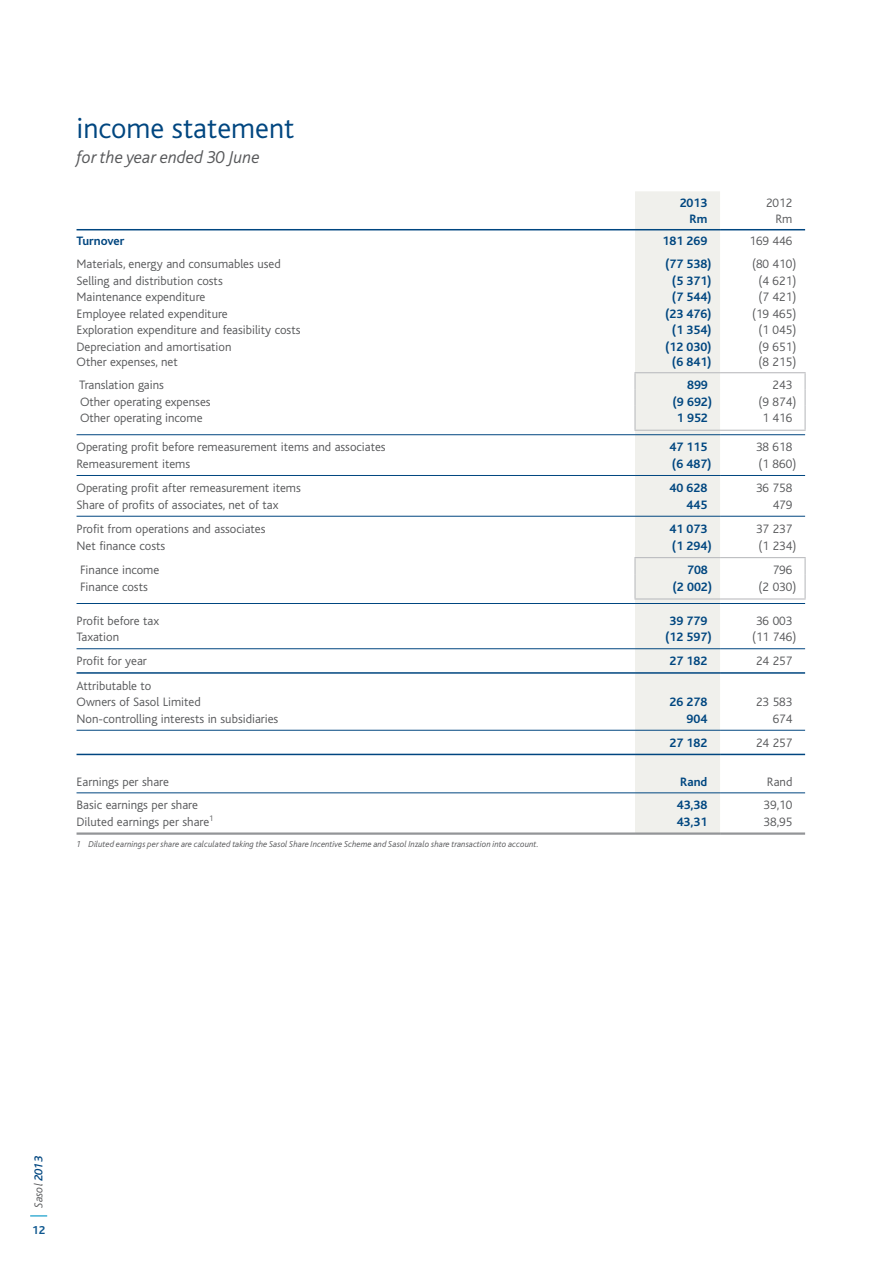
<style>
.page{position:relative;width:893px;height:1263px;background:#fff}
.page>*{position:absolute;margin:0;border:0;box-sizing:border-box;transform-origin:0 0}
.t1{font:300 30px "Bliss";color:#004680}
.t2{font:italic 300 18px "Bliss";color:#57585a}
.t3{font:300 12.75px/16.5px "Bliss";color:#57585a;text-align:right}
.t4{font:700 12.75px/16.5px "Bliss";color:#004680;text-align:right}
.t5{font:italic 300 12px "Bliss";color:#57585a}
.t6{font:700 12px "Bliss";color:#0e578f}
.t7{font:italic 300 9px "Bliss";color:#57585a}
.s1{font-weight:500;color:#004680}
</style>
<div class="page">
<svg style="left:30px;top:1215px;width:17px;height:1px"></svg>
<div style="left:635px;top:191px;width:85px;height:641px;background:#f0f0ec"></div>
<hr style="left:77px;top:229px;width:558px;height:1px;background:#004680">
<hr style="left:635px;top:229px;width:85px;height:1px;background:#004680">
<hr style="left:720px;top:229px;width:85px;height:1px;background:#004680">
<hr style="left:77px;top:792px;width:558px;height:1px;background:#004680">
<hr style="left:635px;top:792px;width:85px;height:1px;background:#004680">
<hr style="left:720px;top:792px;width:85px;height:1px;background:#004680">
<hr style="left:77px;top:730px;width:558px;height:1px;background:#004680">
<hr style="left:635px;top:730px;width:85px;height:1px;background:#004680">
<hr style="left:720px;top:730px;width:85px;height:1px;background:#004680">
<hr style="left:77px;top:754px;width:558px;height:1px;background:#004680">
<hr style="left:635px;top:754px;width:85px;height:1px;background:#004680">
<hr style="left:720px;top:754px;width:85px;height:1px;background:#004680">
<hr style="left:77px;top:672px;width:558px;height:2px;background:#004680">
<hr style="left:635px;top:672px;width:85px;height:2px;background:#004680">
<hr style="left:720px;top:672px;width:85px;height:2px;background:#004680">
<hr style="left:77px;top:648px;width:558px;height:1px;background:#004680">
<hr style="left:635px;top:648px;width:85px;height:1px;background:#004680">
<hr style="left:720px;top:648px;width:85px;height:1px;background:#004680">
<hr style="left:77px;top:475px;width:558px;height:1px;background:#004680">
<hr style="left:635px;top:475px;width:85px;height:1px;background:#004680">
<hr style="left:720px;top:475px;width:85px;height:1px;background:#004680">
<hr style="left:77px;top:516px;width:558px;height:1px;background:#004680">
<hr style="left:635px;top:516px;width:85px;height:1px;background:#004680">
<hr style="left:720px;top:516px;width:85px;height:1px;background:#004680">
<hr style="left:77px;top:434px;width:558px;height:1px;background:#004680">
<hr style="left:635px;top:434px;width:85px;height:1px;background:#004680">
<hr style="left:720px;top:434px;width:85px;height:1px;background:#004680">
<hr style="left:77px;top:603px;width:558px;height:1px;background:#004680">
<hr style="left:635px;top:603px;width:85px;height:1px;background:#004680">
<hr style="left:720px;top:603px;width:85px;height:1px;background:#004680">
<hr style="left:634px;top:372px;width:86px;height:1px;background:#bcbdc0">
<hr style="left:720px;top:372px;width:86px;height:1px;background:#bcbdc0">
<svg style="left:634px;top:373px;width:2px;height:33px"></svg>
<svg style="left:804px;top:373px;width:2px;height:33px"></svg>
<hr style="left:634px;top:406px;width:2px;height:24px;background:#bcbdc0">
<hr style="left:804px;top:406px;width:2px;height:24px;background:#bcbdc0">
<hr style="left:634px;top:430px;width:86px;height:1px;background:#bcbdc0">
<hr style="left:720px;top:430px;width:86px;height:1px;background:#bcbdc0">
<hr style="left:634px;top:557px;width:86px;height:1px;background:#bcbdc0">
<svg style="left:634px;top:558px;width:2px;height:16px"></svg>
<hr style="left:720px;top:557px;width:86px;height:1px;background:#bcbdc0">
<svg style="left:804px;top:558px;width:2px;height:16px"></svg>
<hr style="left:634px;top:574px;width:2px;height:24px;background:#bcbdc0">
<hr style="left:804px;top:574px;width:2px;height:24px;background:#bcbdc0">
<hr style="left:634px;top:598px;width:86px;height:1px;background:#bcbdc0">
<hr style="left:720px;top:598px;width:86px;height:1px;background:#bcbdc0">
<hr style="left:77px;top:832px;width:558px;height:3px;background:#939598">
<hr style="left:635px;top:832px;width:85px;height:3px;background:#939598">
<hr style="left:720px;top:832px;width:85px;height:3px;background:#939598">
<h1 class="t1" style="left:77px;top:112px;width:219px">income statement</h1>
<h2 class="t2" style="left:77px;top:148px;width:185px">for the year ended 30 June</h2>
<p class="t4" style="left:680px;top:194px;width:29px">2013<br>Rm</p>
<p class="t3" style="left:766px;top:194px;width:28px">2012<br>Rm</p>
<p class="t4" style="left:77px;top:233px;width:49px">Turnover</p>
<p class="t4" style="left:662px;top:233px;width:46px">181 269</p>
<p class="t3" style="left:749px;top:233px;width:44px">169 446</p>
<p class="t3" style="left:77px;top:256px;width:206px">Materials, energy and consumables used</p>
<p class="t4" style="left:665px;top:256px;width:48px">(77 538)</p>
<p class="t3" style="left:752px;top:256px;width:46px">(80 410)</p>
<p class="t3" style="left:77px;top:272px;width:148px">Selling and distribution costs</p>
<p class="t4" style="left:672px;top:272px;width:41px">(5 371)</p>
<p class="t3" style="left:759px;top:272px;width:39px">(4 621)</p>
<p class="t3" style="left:77px;top:289px;width:130px">Maintenance expenditure</p>
<p class="t4" style="left:672px;top:289px;width:41px">(7 544)</p>
<p class="t3" style="left:759px;top:289px;width:39px">(7 421)</p>
<p class="t3" style="left:77px;top:306px;width:153px">Employee related expenditure</p>
<p class="t4" style="left:665px;top:306px;width:48px">(23 476)</p>
<p class="t3" style="left:752px;top:306px;width:46px">(19 465)</p>
<p class="t3" style="left:77px;top:322px;width:225px">Exploration expenditure and feasibility costs</p>
<p class="t4" style="left:672px;top:322px;width:41px">(1 354)</p>
<p class="t3" style="left:759px;top:322px;width:39px">(1 045)</p>
<p class="t3" style="left:77px;top:339px;width:156px">Depreciation and amortisation</p>
<p class="t4" style="left:665px;top:339px;width:48px">(12 030)</p>
<p class="t3" style="left:759px;top:339px;width:39px">(9 651)</p>
<p class="t3" style="left:77px;top:354px;width:103px">Other expenses, net</p>
<p class="t4" style="left:672px;top:354px;width:41px">(6 841)</p>
<p class="t3" style="left:759px;top:354px;width:39px">(8 215)</p>
<p class="t3" style="left:79px;top:377px;width:86px">Translation gains</p>
<p class="t4" style="left:687px;top:377px;width:22px">899</p>
<p class="t3" style="left:773px;top:377px;width:21px">243</p>
<p class="t3" style="left:80px;top:394px;width:132px">Other operating expenses</p>
<p class="t4" style="left:672px;top:394px;width:41px">(9 692)</p>
<p class="t3" style="left:759px;top:394px;width:39px">(9 874)</p>
<p class="t3" style="left:80px;top:410px;width:124px">Other operating income</p>
<p class="t4" style="left:677px;top:410px;width:32px">1 952</p>
<p class="t3" style="left:763px;top:410px;width:31px">1 416</p>
<p class="t3" style="left:77px;top:439px;width:311px">Operating profit before remeasurement items and associates</p>
<p class="t4" style="left:669px;top:439px;width:39px">47 115</p>
<p class="t3" style="left:756px;top:439px;width:38px">38 618</p>
<p class="t3" style="left:77px;top:456px;width:115px">Remeasurement items</p>
<p class="t4" style="left:672px;top:456px;width:41px">(6 487)</p>
<p class="t3" style="left:759px;top:456px;width:39px">(1 860)</p>
<p class="t3" style="left:77px;top:480px;width:226px">Operating profit after remeasurement items</p>
<p class="t4" style="left:669px;top:480px;width:39px">40 628</p>
<p class="t3" style="left:756px;top:480px;width:38px">36 758</p>
<p class="t3" style="left:77px;top:496px;width:203px">Share of profits of associates, net of tax</p>
<p class="t4" style="left:687px;top:496px;width:22px">445</p>
<p class="t3" style="left:773px;top:496px;width:21px">479</p>
<p class="t3" style="left:77px;top:521px;width:190px">Profit from operations and associates</p>
<p class="t4" style="left:669px;top:521px;width:39px">41 073</p>
<p class="t3" style="left:756px;top:521px;width:38px">37 237</p>
<p class="t3" style="left:77px;top:537px;width:90px">Net finance costs</p>
<p class="t4" style="left:672px;top:537px;width:41px">(1 294)</p>
<p class="t3" style="left:759px;top:537px;width:39px">(1 234)</p>
<p class="t3" style="left:80px;top:562px;width:81px">Finance income</p>
<p class="t4" style="left:687px;top:562px;width:22px">708</p>
<p class="t3" style="left:773px;top:562px;width:21px">796</p>
<p class="t3" style="left:80px;top:579px;width:69px">Finance costs</p>
<p class="t4" style="left:672px;top:579px;width:41px">(2 002)</p>
<p class="t3" style="left:759px;top:579px;width:39px">(2 030)</p>
<p class="t3" style="left:77px;top:612px;width:84px">Profit before tax</p>
<p class="t4" style="left:669px;top:612px;width:39px">39 779</p>
<p class="t3" style="left:756px;top:612px;width:38px">36 003</p>
<p class="t3" style="left:77px;top:629px;width:44px">Taxation</p>
<p class="t4" style="left:665px;top:629px;width:48px">(12 597)</p>
<p class="t3" style="left:752px;top:629px;width:46px">(11 746)</p>
<p class="t3" style="left:77px;top:653px;width:72px">Profit for year</p>
<p class="t4" style="left:669px;top:653px;width:39px">27 182</p>
<p class="t3" style="left:756px;top:653px;width:38px">24 257</p>
<p class="t3" style="left:77px;top:677px;width:126px;text-align:left">Attributable to<br>Owners of Sasol Limited</p>
<p class="t4" style="left:669px;top:694px;width:39px">26 278</p>
<p class="t3" style="left:756px;top:694px;width:38px">23 583</p>
<p class="t3" style="left:77px;top:710px;width:203px">Non-controlling interests in subsidiaries</p>
<p class="t4" style="left:687px;top:710px;width:22px">904</p>
<p class="t3" style="left:773px;top:710px;width:21px">674</p>
<p class="t4" style="left:669px;top:735px;width:39px">27 182</p>
<p class="t3" style="left:756px;top:735px;width:38px">24 257</p>
<p class="t3" style="left:77px;top:774px;width:94px">Earnings per share</p>
<p class="t4" style="left:680px;top:774px;width:29px">Rand</p>
<p class="t3" style="left:767px;top:774px;width:27px">Rand</p>
<p class="t3" style="left:77px;top:797px;width:123px">Basic earnings per share</p>
<p class="t4" style="left:677px;top:797px;width:32px">43,38</p>
<p class="t3" style="left:764px;top:797px;width:30px">39,10</p>
<p class="t3" style="left:77px;top:814px;width:138px">Diluted earnings per share<sup>1</sup></p>
<p class="t4" style="left:677px;top:814px;width:32px">43,31</p>
<p class="t3" style="left:764px;top:814px;width:30px">38,95</p>
<p class="t7" style="left:77px;top:840px;width:464px">1 Diluted earnings per share are calculated taking the Sasol Share Incentive Scheme and Sasol Inzalo share transaction into account.</p>
<p class="t5" style="left:32px;top:1208px;width:54px;rotate:-90deg">Sasol <span class="s1">2013</span></p>
<p class="t6" style="left:32px;top:1224px;width:15px">12</p>
</div>
